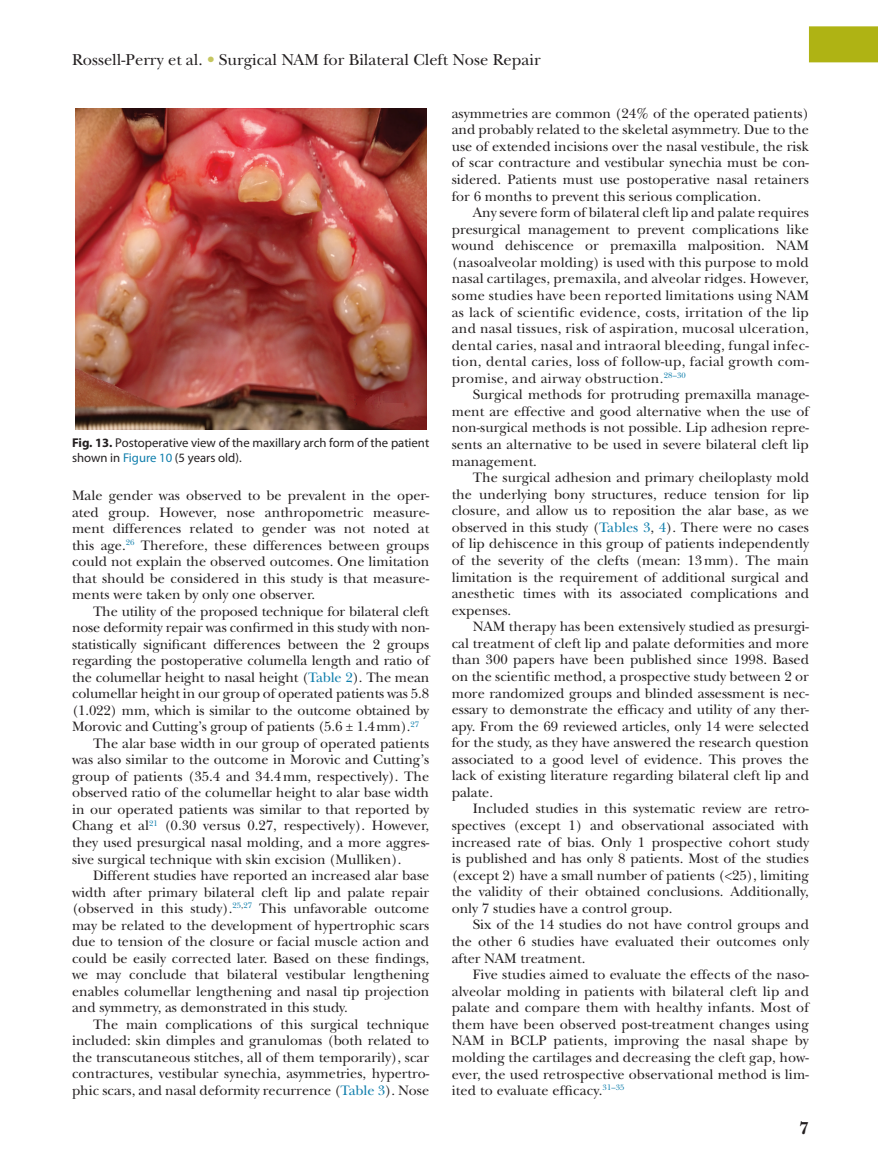
<style>
.page{position:relative;width:878px;height:1175px;background:#fff}
.page>*{position:absolute;margin:0;border:0;box-sizing:border-box;transform-origin:0 0}
.t1{font:700 18px "New Baskerville Std";color:#231f20}
.t2{font:16.5px "New Baskerville Std";color:#231f20}
.t3{font:14.25px/16.5px "New Baskerville Std";color:#231f20;text-align:justify}
.t4{font:12.75px/15px "Myriad Pro";color:#231f20}
.s1{color:#c5c660}
.s2{font-weight:700}
.s3{color:#0f7eac}
</style>
<div class="page">
<div style="left:808px;top:26px;width:70px;height:36px;background:#afb314"></div>
<img style="left:75px;top:108px;width:351px;height:321px">
<p class="t2" style="left:72px;top:50px;width:470px">Rossell-Perry et al. <span class="s1">•</span> Surgical NAM for Bilateral Cleft Nose Repair</p>
<p class="t4" style="left:72px;top:435px;width:358px"><span class="s2">Fig. 13.</span> Postoperative view of the maxillary arch form of the patient shown in <span class="s3">Figure 10</span> (5 years old).</p>
<p class="t3" style="left:72px;top:487px;width:359px">Male gender was observed to be prevalent in the oper&shy;ated group. However, nose anthropometric measure&shy;ment differences related to gender was not noted at this age.<sup>26</sup> Therefore, these differences between groups could not explain the observed outcomes. One limitation that should be considered in this study is that measure&shy;ments were taken by only one observer.</p>
<p class="t3" style="left:93px;top:603px;width:337px">The utility of the proposed technique for bilateral cleft</p>
<p class="t3" style="left:72px;top:619px;width:359px">nose deformity repair was confirmed in this study with non-</p>
<p class="t3" style="left:72px;top:636px;width:359px">statistically significant differences between the 2 groups</p>
<p class="t3" style="left:72px;top:652px;width:359px">regarding the postoperative columella length and ratio of</p>
<p class="t3" style="left:72px;top:669px;width:359px">the columellar height to nasal height (<span class="s3">Table 2</span>). The mean</p>
<p class="t3" style="left:72px;top:685px;width:358px">columellar height in our group of operated patients was 5.8</p>
<p class="t3" style="left:72px;top:702px;width:358px">(1.022) mm, which is similar to the outcome obtained by</p>
<p class="t3" style="left:72px;top:718px;width:348px">Morovic and Cutting’s group of patients (5.6 ± 1.4mm).<sup>27</sup></p>
<p class="t3" style="left:93px;top:735px;width:337px">The alar base width in our group of operated patients</p>
<p class="t3" style="left:72px;top:751px;width:358px">was also similar to the outcome in Morovic and Cutting’s</p>
<p class="t3" style="left:72px;top:768px;width:358px">group of patients (35.4 and 34.4mm, respectively). The</p>
<p class="t3" style="left:72px;top:784px;width:358px">observed ratio of the columellar height to alar base width</p>
<p class="t3" style="left:72px;top:801px;width:359px">in our operated patients was similar to that reported by</p>
<p class="t3" style="left:72px;top:817px;width:359px">Chang et al<sup>21</sup> (0.30 versus 0.27, respectively). However,</p>
<p class="t3" style="left:72px;top:834px;width:359px">they used presurgical nasal molding, and a more aggres-</p>
<p class="t3" style="left:72px;top:850px;width:331px">sive surgical technique with skin excision (Mulliken).</p>
<p class="t3" style="left:93px;top:867px;width:338px">Different studies have reported an increased alar base</p>
<p class="t3" style="left:72px;top:883px;width:358px">width after primary bilateral cleft lip and palate repair</p>
<p class="t3" style="left:72px;top:900px;width:358px">(observed in this study).<sup>25</sup><sup>,</sup><sup>27</sup> This unfavorable outcome</p>
<p class="t3" style="left:72px;top:916px;width:359px">may be related to the development of hypertrophic scars</p>
<p class="t3" style="left:72px;top:933px;width:358px">due to tension of the closure or facial muscle action and</p>
<p class="t3" style="left:72px;top:949px;width:359px">could be easily corrected later. Based on these findings,</p>
<p class="t3" style="left:72px;top:966px;width:359px">we may conclude that bilateral vestibular lengthening</p>
<p class="t3" style="left:72px;top:982px;width:359px">enables columellar lengthening and nasal tip projection</p>
<p class="t3" style="left:72px;top:999px;width:277px">and symmetry, as demonstrated in this study.</p>
<p class="t3" style="left:93px;top:1015px;width:337px">The main complications of this surgical technique</p>
<p class="t3" style="left:72px;top:1032px;width:359px">included: skin dimples and granulomas (both related to</p>
<p class="t3" style="left:72px;top:1048px;width:358px">the transcutaneous stitches, all of them temporarily), scar</p>
<p class="t3" style="left:72px;top:1065px;width:359px">contractures, vestibular synechia, asymmetries, hypertro-</p>
<p class="t3" style="left:72px;top:1081px;width:358px">phic scars, and nasal deformity recurrence (<span class="s3">Table 3</span>). Nose</p>
<p class="t3" style="left:452px;top:105px;width:359px">asymmetries are common (24% of the operated patients) and probably related to the skeletal asymmetry. Due to the use of extended incisions over the nasal vestibule, the risk of scar contracture and vestibular synechia must be con&shy;sidered. Patients must use postoperative nasal retainers for 6 months to prevent this serious complication.</p>
<p class="t3" style="left:452px;top:204px;width:359px;text-indent:21px">Any severe form of bilateral cleft lip and palate requires presurgical management to prevent complications like wound dehiscence or premaxilla malposition. NAM (nasoalveolar molding) is used with this purpose to mold nasal cartilages, premaxila, and alveolar ridges. However, some studies have been reported limitations using NAM as lack of scientific evidence, costs, irritation of the lip and nasal tissues, risk of aspiration, mucosal ulceration, dental caries, nasal and intraoral bleeding, fungal infec&shy;tion, dental caries, loss of follow-up, facial growth com&shy;promise, and airway obstruction.<sup>28–30</sup></p>
<p class="t3" style="left:451px;top:386px;width:359px;text-indent:21px">Surgical methods for protruding premaxilla manage&shy;ment are effective and good alternative when the use of non-surgical methods is not possible. Lip adhesion repre&shy;sents an alternative to be used in severe bilateral cleft lip management.</p>
<p class="t3" style="left:451px;top:469px;width:359px;text-indent:21px">The surgical adhesion and primary cheiloplasty mold the underlying bony structures, reduce tension for lip closure, and allow us to reposition the alar base, as we observed in this study (<span class="s3">Tables 3</span>, <span class="s3">4</span>). There were no cases of lip dehiscence in this group of patients independently of the severity of the clefts (mean: 13mm). The main limitation is the requirement of additional surgical and anesthetic times with its associated complications and expenses.</p>
<p class="t3" style="left:451px;top:618px;width:359px;text-indent:21px">NAM therapy has been extensively studied as presurgi&shy;cal treatment of cleft lip and palate deformities and more than 300 papers have been published since 1998. Based on the scientific method, a prospective study between 2 or more randomized groups and blinded assessment is nec&shy;essary to demonstrate the efficacy and utility of any ther&shy;apy. From the 69 reviewed articles, only 14 were selected for the study, as they have answered the research question associated to a good level of evidence. This proves the lack of existing literature regarding bilateral cleft lip and palate.</p>
<p class="t3" style="left:451px;top:800px;width:359px;text-indent:21px">Included studies in this systematic review are retro&shy;spectives (except 1) and observational associated with increased rate of bias. Only 1 prospective cohort study is published and has only 8 patients. Most of the studies (except 2) have a small number of patients (&lt;25), limiting the validity of their obtained conclusions. Additionally, only 7 studies have a control group.</p>
<p class="t3" style="left:451px;top:916px;width:359px;text-indent:21px">Six of the 14 studies do not have control groups and the other 6 studies have evaluated their outcomes only after NAM treatment.</p>
<p class="t3" style="left:451px;top:966px;width:359px;text-indent:21px">Five studies aimed to evaluate the effects of the naso&shy;alveolar molding in patients with bilateral cleft lip and palate and compare them with healthy infants. Most of them have been observed post-treatment changes using NAM in BCLP patients, improving the nasal shape by molding the cartilages and decreasing the cleft gap, how&shy;ever, the used retrospective observational method is lim&shy;ited to evaluate efficacy.<sup>31–35</sup></p>
<p class="t1" style="left:799px;top:1118px;width:11px">7</p>
</div>
